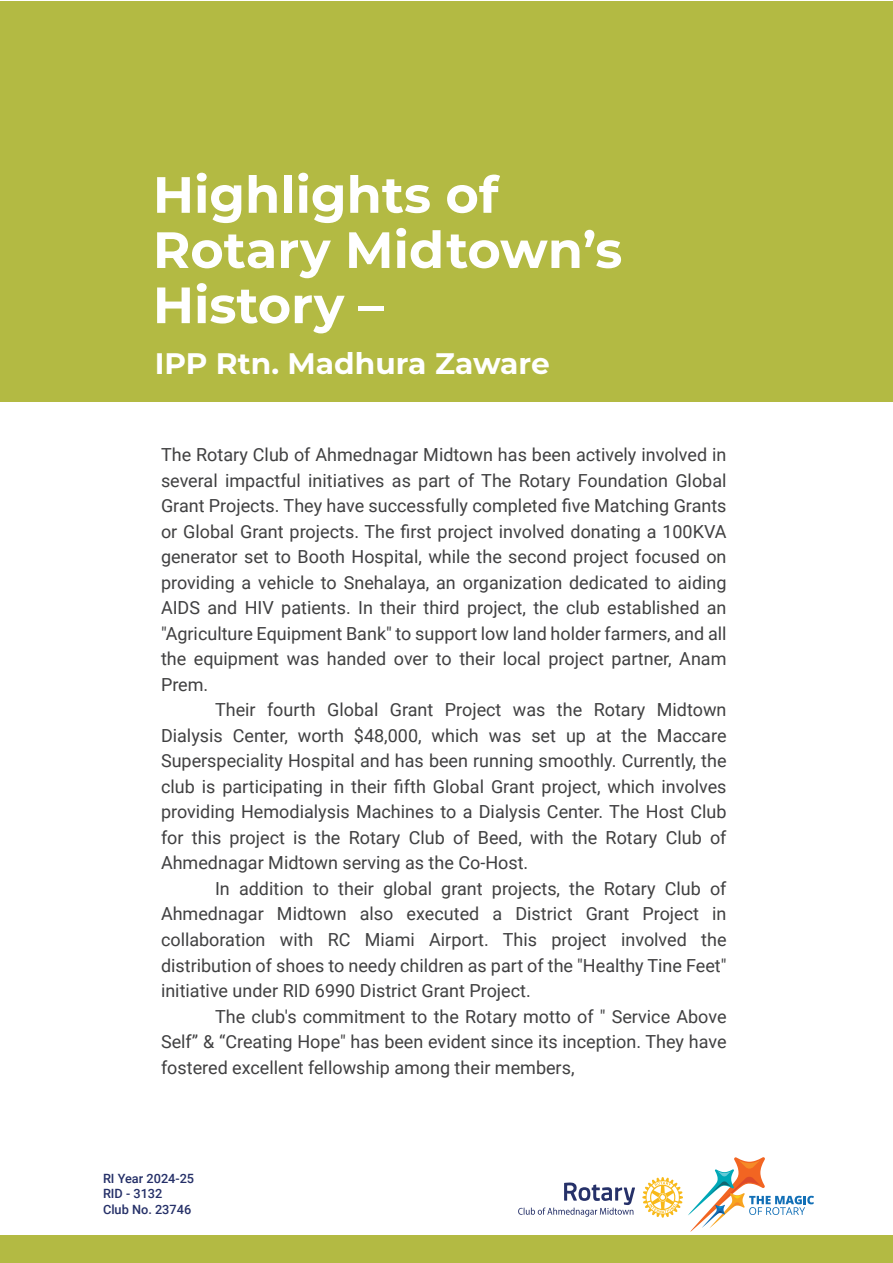
<style>
.page{position:relative;width:893px;height:1263px;background:#fff}
.page>*{position:absolute;margin:0;border:0;box-sizing:border-box;transform-origin:0 0}
.t1{font:700 51px/55.2px "Montserrat";color:#fff}
.t2{font:700 29.7px "Montserrat";color:#fff}
.t3{font:18px/25.5px "Roboto";color:#404041;text-align:justify}
.t4{font:500 12.75px/15.3px "Roboto";color:#253068}
</style>
<div class="page">
<div style="left:0;top:1px;width:893px;height:400px;background:#b3ba43"></div>
<div style="left:0;top:1235px;width:893px;height:28px;background:#b3ba43"></div>
<svg style="left:518px;top:1182px;width:117px;height:35px"></svg>
<svg style="left:642px;top:1157px;width:172px;height:75px"></svg>
<h1 class="t1" style="left:153px;top:165px;width:471px">Highlights of<br>Rotary Midtown’s<br>History –</h1>
<h2 class="t2" style="left:155px;top:342px;width:397px">IPP Rtn. Madhura Zaware</h2>
<p class="t3" style="left:161px;top:441px;width:567px">The Rotary Club of Ahmednagar Midtown has been actively involved in several impactful initiatives as part of The Rotary Foundation Global Grant Projects. They have successfully completed five Matching Grants or Global Grant projects. The first project involved donating a 100KVA generator set to Booth Hospital, while the second project focused on providing a vehicle to Snehalaya, an organization dedicated to aiding AIDS and HIV patients. In their third project, the club established an "Agriculture Equipment Bank" to support low land holder farmers, and all the equipment was handed over to their local project partner, Anam Prem.</p>
<p class="t3" style="left:161px;top:697px;width:567px;text-indent:54px">Their fourth Global Grant Project was the Rotary Midtown Dialysis Center, worth $48,000, which was set up at the Maccare Superspeciality Hospital and has been running smoothly. Currently, the club is participating in their fifth Global Grant project, which involves providing Hemodialysis Machines to a Dialysis Center. The Host Club for this project is the Rotary Club of Beed, with the Rotary Club of Ahmednagar Midtown serving as the Co-Host.</p>
<p class="t3" style="left:161px;top:875px;width:567px;text-indent:54px">In addition to their global grant projects, the Rotary Club of Ahmednagar Midtown also executed a District Grant Project in collaboration with RC Miami Airport. This project involved the distribution of shoes to needy children as part of the "Healthy Tine Feet" initiative under RID 6990 District Grant Project.</p>
<p class="t3" style="left:161px;top:1003px;width:567px;text-indent:54px">The club's commitment to the Rotary motto of " Service Above Self” &amp; “Creating Hope" has been evident since its inception. They have fostered excellent fellowship among their members,</p>
<p class="t4" style="left:103px;top:1170px;width:93px">RI Year 2024-25<br>RID - 3132<br>Club No. 23746</p>
</div>
